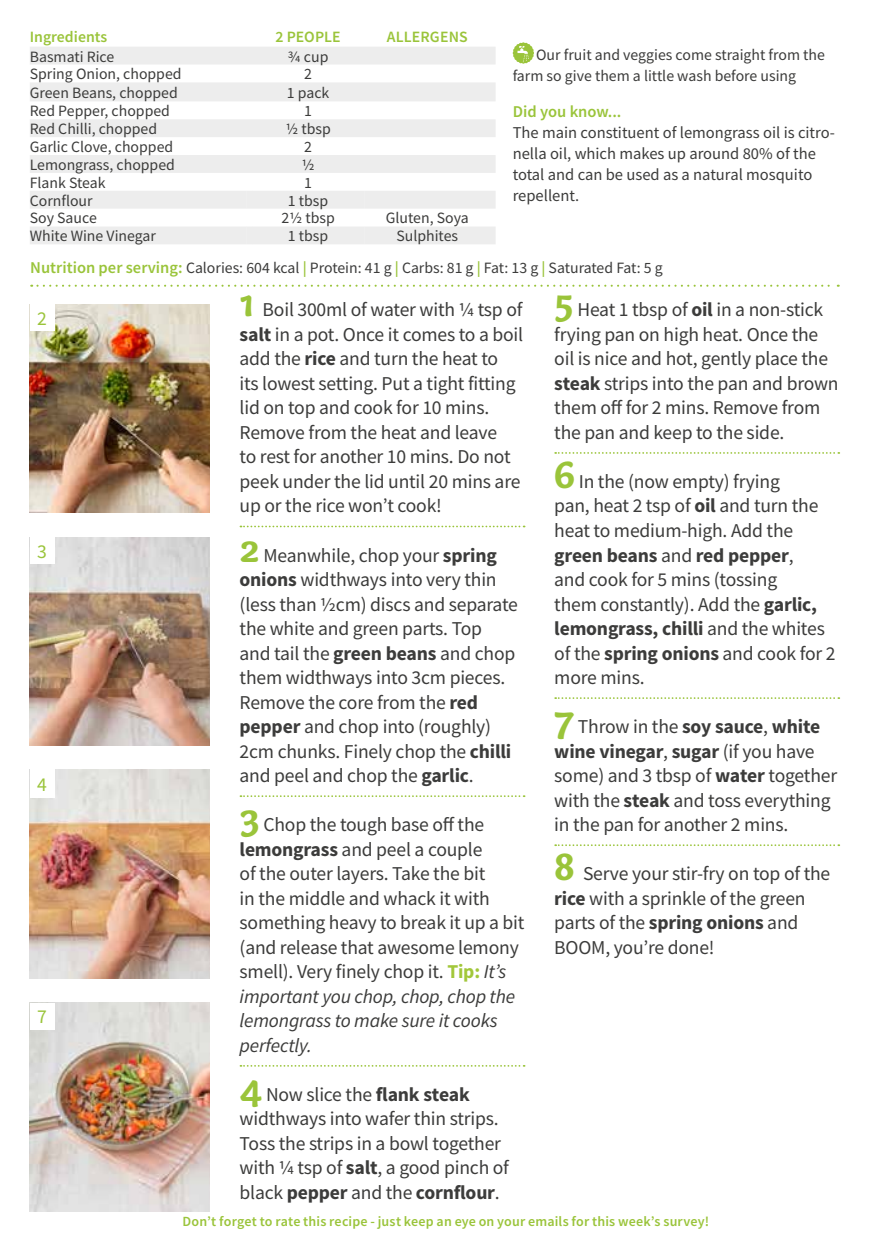
<style>
.page{position:relative;width:869px;height:1241px;background:#fff}
.page>*{position:absolute;margin:0;border:0;box-sizing:border-box;transform-origin:0 0}
.t1{font:19.6px/24.5px "Source Sans Pro";letter-spacing:-.01em;color:#3c3c3b}
.t2{font:19.6px "Source Sans Pro";color:#9ac43a}
.t3{font:16.45px/21px "Source Sans Pro";color:#3c3c3b}
.t4{font:600 16.45px "Source Sans Pro";color:#9ac43a}
.t5{font:15.75px/21px "Source Sans Pro";color:#3c3c3b}
.t6{font:600 15.75px "Source Sans Pro";color:#9ac43a}
.t7{font:600 14px "Source Sans Pro";letter-spacing:.015em;color:#9ac43a}
.s1{font-weight:600;font-size:16.45px;color:#9ac43a}
.s2{font-weight:600;color:#9ac43a}
.s3{font-family:"Capucine Basic";font-weight:700;font-size:41.12px;color:#9ac43a}
.s4{font-weight:700}
.s5{font-weight:700;color:#a2c73a}
.s6{font-style:italic}
</style>
<div class="page">
<img style="left:30px;top:1002px;width:180px;height:208px">
<img style="left:30px;top:769px;width:180px;height:209px">
<img style="left:30px;top:304px;width:180px;height:208px">
<img style="left:30px;top:537px;width:180px;height:208px">
<svg style="left:240px;top:525px;width:284px;height:2px"></svg>
<svg style="left:240px;top:795px;width:284px;height:2px"></svg>
<svg style="left:240px;top:1065px;width:284px;height:1px"></svg>
<svg style="left:555px;top:452px;width:283px;height:2px"></svg>
<svg style="left:555px;top:697px;width:283px;height:2px"></svg>
<svg style="left:555px;top:844px;width:283px;height:2px"></svg>
<svg style="left:31px;top:284px;width:807px;height:3px"></svg>
<svg style="left:30px;top:47px;width:465px;height:197px;fill:#ededed"></svg>
<svg style="left:247px;top:191px;width:248px;height:53px"></svg>
<div style="left:30px;top:304px;width:25px;height:26px;background:#fff"></div>
<div style="left:30px;top:537px;width:25px;height:26px;background:#fff"></div>
<div style="left:30px;top:769px;width:25px;height:29px;background:#fff"></div>
<div style="left:30px;top:1002px;width:25px;height:27px;background:#fff"></div>
<svg style="left:512px;top:42px;width:22px;height:22px"></svg>
<p class="t6" style="left:30px;top:26px;width:79px">Ingredients</p>
<p class="t6" style="left:275px;top:26px;width:67px">2 PEOPLE</p>
<p class="t6" style="left:386px;top:26px;width:82px">ALLERGENS</p>
<p class="t5" style="left:30px;top:46px;width:86px">Basmati Rice</p>
<p class="t5" style="left:288px;top:46px;width:42px">3/4 cup</p>
<p class="t5" style="left:30px;top:64px;width:153px">Spring Onion, chopped</p>
<p class="t5" style="left:304px;top:64px;width:9px">2</p>
<p class="t5" style="left:30px;top:82px;width:149px">Green Beans, chopped</p>
<p class="t5" style="left:287px;top:82px;width:44px">1 pack</p>
<p class="t5" style="left:30px;top:100px;width:142px">Red Pepper, chopped</p>
<p class="t5" style="left:304px;top:100px;width:9px">1</p>
<p class="t5" style="left:30px;top:118px;width:129px">Red Chilli, chopped</p>
<p class="t5" style="left:285px;top:118px;width:47px">1/2 tbsp</p>
<p class="t5" style="left:30px;top:136px;width:145px">Garlic Clove, chopped</p>
<p class="t5" style="left:304px;top:136px;width:9px">2</p>
<p class="t5" style="left:30px;top:154px;width:147px">Lemongrass, chopped</p>
<p class="t5" style="left:301px;top:154px;width:14px">1/2</p>
<p class="t5" style="left:30px;top:172px;width:77px">Flank Steak</p>
<p class="t5" style="left:304px;top:172px;width:9px">1</p>
<p class="t5" style="left:30px;top:190px;width:64px">Cornflour</p>
<p class="t5" style="left:288px;top:190px;width:42px">1 tbsp</p>
<p class="t5" style="left:30px;top:208px;width:68px">Soy Sauce</p>
<p class="t5" style="left:281px;top:208px;width:55px">21/2 tbsp</p>
<p class="t5" style="left:385px;top:208px;width:84px">Gluten, Soya</p>
<p class="t5" style="left:30px;top:225px;width:128px">White Wine Vinegar</p>
<p class="t5" style="left:288px;top:225px;width:42px">1 tbsp</p>
<p class="t5" style="left:396px;top:225px;width:63px">Sulphites</p>
<p class="t5" style="left:512px;top:44px;width:313px;text-indent:23px">Our fruit and veggies come straight from the farm so give them a little wash before using</p>
<p class="t4" style="left:512px;top:100px;width:110px">Did you know...</p>
<p class="t3" style="left:512px;top:122px;width:323px">The main constituent of lemongrass oil is citro&shy;nella oil, which makes up around 80% of the total and can be used as a natural mosquito repellent.</p>
<p class="t5" style="left:30px;top:257px;width:634px"><span class="s1">Nutrition per serving:</span> Calories: 604 kcal <span class="s2">|</span> Protein: 41 g <span class="s2">|</span> Carbs: 81 g <span class="s2">|</span> Fat: 13 g <span class="s2">|</span> Saturated Fat: 5 g</p>
<p class="t2" style="left:37px;top:305px;width:11px">2</p>
<p class="t2" style="left:37px;top:538px;width:11px">3</p>
<p class="t2" style="left:37px;top:772px;width:11px">4</p>
<p class="t2" style="left:37px;top:1004px;width:11px">7</p>
<p class="t1" style="left:239px;top:297px;width:285px"><span class="s3">1</span> Boil 300ml of water with ¼ tsp of <span class="s4">salt</span> in a pot. Once it comes to a boil add the <span class="s4">rice</span> and turn the heat to<br>its lowest setting. Put a tight fitting lid on top and cook for 10 mins.<br>Remove from the heat and leave<br>to rest for another 10 mins. Do not peek under the lid until 20 mins are up or the rice won’t cook!</p>
<p class="t1" style="left:239px;top:542px;width:280px"><span class="s3">2</span> Meanwhile, chop your <span class="s4">spring onions</span> widthways into very thin (less than ½cm) discs and separate the white and green parts. Top and tail the <span class="s4">green beans</span> and chop them widthways into 3cm pieces.<br>Remove the core from the <span class="s4">red pepper</span> and chop into (roughly)<br>2cm chunks. Finely chop the <span class="s4">chilli </span>and peel and chop the <span class="s4">garlic</span>.</p>
<p class="t1" style="left:239px;top:812px;width:286px"><span class="s3">3</span> Chop the tough base off the <span class="s4">lemongrass</span> and peel a couple<br>of the outer layers. Take the bit<br>in the middle and whack it with something heavy to break it up a bit (and release that awesome lemony smell). Very finely chop it. <span class="s5">Tip:</span> <span class="s6">It’s important you chop, chop, chop the lemongrass to make sure it cooks perfectly.</span></p>
<p class="t1" style="left:239px;top:1081px;width:271px"><span class="s3">4</span> Now slice the <span class="s4">flank steak </span>widthways into wafer thin strips.<br>Toss the strips in a bowl together with ¼ tsp of <span class="s4">salt</span>, a good pinch of black <span class="s4">pepper</span> and the <span class="s4">cornflour</span>.</p>
<p class="t1" style="left:554px;top:297px;width:286px"><span class="s3">5</span> Heat 1 tbsp of <span class="s4">oil</span> in a non-stick frying pan on high heat. Once the oil is nice and hot, gently place the <span class="s4">steak</span> strips into the pan and brown them off for 2 mins. Remove from the pan and keep to the side.</p>
<p class="t1" style="left:554px;top:469px;width:283px"><span class="s3">6</span> In the (now empty) frying<br>pan, heat 2 tsp of <span class="s4">oil</span> and turn the heat to medium-high. Add the <span class="s4">green beans</span> and <span class="s4">red pepper</span>,<br>and cook for 5 mins (tossing<br>them constantly). Add the <span class="s4">garlic, lemongrass, chilli</span> and the whites of the <span class="s4">spring onions</span> and cook for 2 more mins.</p>
<p class="t1" style="left:554px;top:714px;width:284px"><span class="s3">7</span> Throw in the <span class="s4">soy sauce</span>, <span class="s4">white wine vinegar</span>, <span class="s4">sugar</span> (if you have some) and 3 tbsp of <span class="s4">water</span> together with the <span class="s4">steak</span> and toss everything in the pan for another 2 mins.</p>
<p class="t1" style="left:554px;top:861px;width:277px"><span class="s3">8</span> Serve your stir-fry on top of the <span class="s4">rice</span> with a sprinkle of the green parts of the <span class="s4">spring onions</span> and<br>BOOM, you’re done!</p>
<p class="t7" style="left:182px;top:1212px;width:528px">Don’t forget to rate this recipe - just keep an eye on your emails for this week’s survey!</p>
</div>
